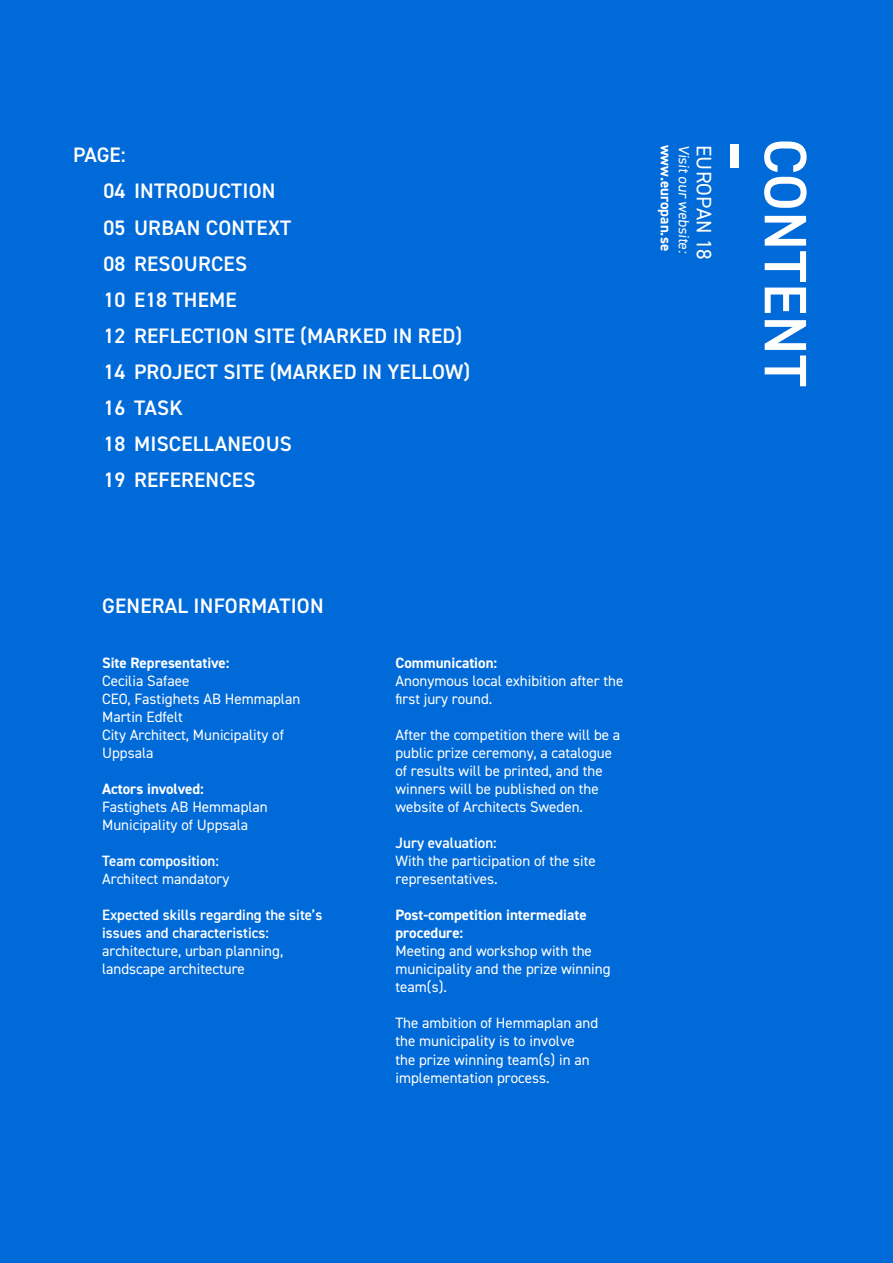
<style>
.page{position:relative;width:893px;height:1263px;background:#006ad8}
.page>*{position:absolute;margin:0;border:0;box-sizing:border-box;transform-origin:0 0}
.Brödtext{font:600 60px "DIN2014";letter-spacing:.01em;color:#fff}
.Brödtext-2{font:600 21px "DIN2014";letter-spacing:.01em;color:#fff}
.t1{font:21px "DIN2014";letter-spacing:.01em;color:#fff}
.t2{font:15px/18px "DIN2014";color:#fff}
.t3{font:700 15px/18px "DIN2014";color:#fff}
.t4{font:600 15px/18px "DIN2014";color:#fff}
.t5{font:15px/18px "DIN2014";color:#fffefc}
.t6{font:15px "DIN2014";color:#fefcfd}
.s1{color:#fefcfd}
</style>
<div class="page">
<div style="left:730px;top:145px;width:9px;height:23px;background:#fff"></div>
<p class="Brödtext-2" style="left:73px;top:141px;width:54px">PAGE:</p>
<p class="Brödtext-2" style="left:104px;top:177px;width:173px">04 INTRODUCTION</p>
<p class="Brödtext-2" style="left:104px;top:213px;width:189px">05 URBAN CONTEXT</p>
<p class="Brödtext-2" style="left:104px;top:249px;width:145px">08 RESOURCES</p>
<p class="Brödtext-2" style="left:104px;top:286px;width:135px">10 E18 THEME</p>
<p class="Brödtext-2" style="left:104px;top:322px;width:360px">12 REFLECTION SITE (MARKED IN RED)</p>
<p class="Brödtext-2" style="left:104px;top:358px;width:368px">14 PROJECT SITE (MARKED IN YELLOW)</p>
<p class="Brödtext-2" style="left:104px;top:394px;width:81px">16 TASK</p>
<p class="Brödtext-2" style="left:104px;top:430px;width:190px">18 MISCELLANEOUS</p>
<p class="Brödtext-2" style="left:104px;top:466px;width:153px">19 REFERENCES</p>
<p class="t3" style="left:675px;top:145px;width:108px;rotate:90deg">www.europan.se</p>
<p class="t2" style="left:693px;top:145px;width:112px;rotate:90deg">Visit our website:</p>
<p class="t1" style="left:717px;top:145px;width:117px;rotate:90deg">EUROPAN 18</p>
<p class="Brödtext-2" style="left:102px;top:592px;width:223px">GENERAL INFORMATION</p>
<p class="t3" style="left:102px;top:653px;width:129px">Site Representative:</p>
<p class="t5" style="left:102px;top:671px;width:89px">Cecilia Safaee</p>
<p class="t5" style="left:102px;top:689px;width:200px">CEO, Fastighets AB Hemmaplan</p>
<p class="t5" style="left:102px;top:707px;width:183px">Martin Edfelt<br>City Architect, <span class="s1">Municipality of<br>Uppsala</span></p>
<p class="t3" style="left:102px;top:779px;width:103px">Actors involved:</p>
<p class="t2" style="left:102px;top:797px;width:167px">Fastighets AB Hemmaplan</p>
<p class="t6" style="left:102px;top:815px;width:148px">Municipality of Uppsala</p>
<p class="t4" style="left:102px;top:851px;width:118px">Team composition:</p>
<p class="t2" style="left:102px;top:870px;width:129px">Architect mandatory</p>
<p class="t4" style="left:102px;top:906px;width:222px">Expected skills regarding the site’s issues and characteristics:</p>
<p class="t2" style="left:102px;top:942px;width:183px">architecture, urban planning, landscape architecture</p>
<p class="t3" style="left:395px;top:653px;width:103px">Communication:</p>
<p class="t2" style="left:395px;top:671px;width:230px">Anonymous local exhibition after the first jury round.</p>
<p class="t2" style="left:395px;top:725px;width:226px">After the competition there will be a public prize ceremony, a catalogue of results will be printed, and the winners will be published on the website of Architects Sweden.</p>
<p class="t4" style="left:395px;top:833px;width:103px">Jury evaluation:</p>
<p class="t2" style="left:395px;top:851px;width:202px">With the participation of the site representatives.</p>
<p class="t3" style="left:395px;top:906px;width:193px">Post-competition intermediate procedure:</p>
<p class="t2" style="left:395px;top:942px;width:217px">Meeting and workshop with the municipality and the prize winning team(s).</p>
<p class="t2" style="left:395px;top:1014px;width:204px">The ambition of Hemmaplan and the municipality is to involve the prize winning team(s) in an implementation process.</p>
<p class="Brödtext" style="left:825px;top:139px;width:250px;rotate:90deg">CONTENT</p>
</div>
